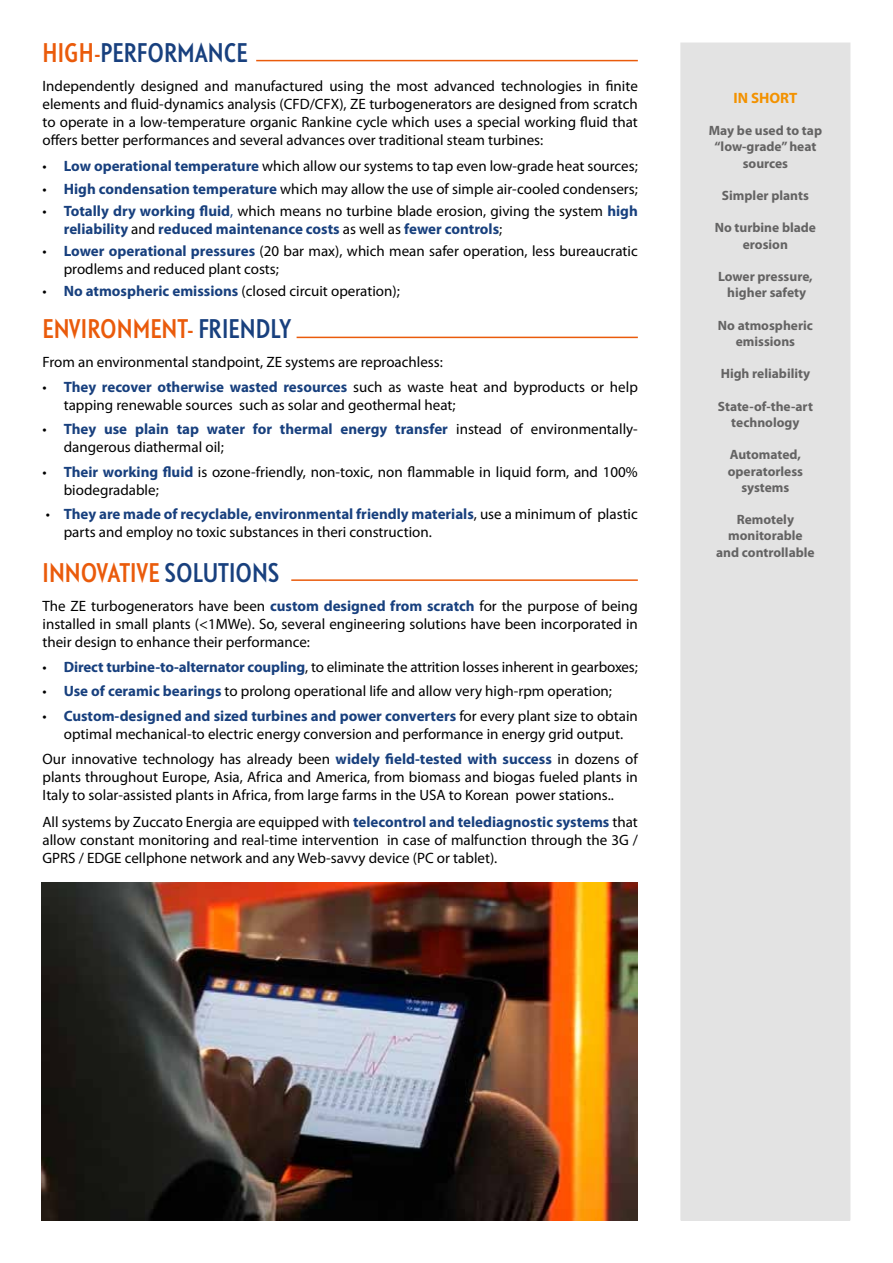
<style>
.page{position:relative;width:893px;height:1263px;background:#fff}
.page>*{position:absolute;margin:0;border:0;box-sizing:border-box;transform-origin:0 0}
.t1{font:condensed 24px "DTL Nobel T";color:#ea5b0b}
.t2{font:condensed 24px "DTL Nobel T";color:#18407e}
.t3{font:15px/18px "Myriad Pro";color:#000}
.t4{font:700 15px/18px "Myriad Pro";color:#18407e}
.t5{font:700 15px "Myriad Pro";color:#f39200}
.t6{font:700 13.5px/16.2px "Myriad Pro";color:#646363;text-align:center}
.s1{color:#ea5b0b}
.s2{font-weight:700;color:#18407e}
.s3{font-weight:400;color:#000}
.s4{font-weight:400}
.s5{color:#18407e}
</style>
<div class="page">
<div style="left:680px;top:43px;width:170px;height:1177px;background:#e3e3e3"></div>
<img style="left:42px;top:882px;width:596px;height:338px">
<hr style="left:256px;top:60px;width:382px;height:1px;background:#ea5b0b">
<hr style="left:297px;top:337px;width:341px;height:1px;background:#ea5b0b">
<hr style="left:291px;top:579px;width:347px;height:2px;background:#ea5b0b">
<h1 class="t2" style="left:43px;top:36px;width:207px"><span class="s1">HIGH-</span>PERFORMANCE</h1>
<p class="t3" style="left:43px;top:77px;width:597px;text-align:justify">Independently designed and manufactured using the most advanced technologies in finite elements and fluid-dynamics analysis (CFD/CFX), ZE turbogenerators are designed from scratch to operate in a low-temperature organic Rankine cycle which uses a special working fluid that offers better performances and several advances over traditional steam turbines:</p>
<p class="t3" style="left:43px;top:157px;width:597px">• <span class="s2">Low operational temperature</span> which allow our systems to tap even low-grade heat sources;</p>
<p class="t3" style="left:43px;top:179px;width:597px">• <span class="s2">High condensation temperature</span> which may allow the use of simple air-cooled condensers;</p>
<p class="t4" style="left:64px;top:201px;width:576px;text-indent:-21px"><span class="s3">•</span> Totally dry working fluid<span class="s4">,</span> <span class="s3">which means no turbine blade erosion, giving the system</span> high reliability <span class="s3">and</span> reduced maintenance costs <span class="s3">as well as</span> fewer controls<span class="s3">;</span></p>
<p class="t3" style="left:64px;top:242px;width:576px;text-indent:-21px">• <span class="s2">Lower operational pressures</span> (20 bar max), which mean safer operation, less bureaucratic prodlems and reduced plant costs;</p>
<p class="t3" style="left:43px;top:282px;width:359px">• <span class="s2">No atmospheric emissions</span> (closed circuit operation);</p>
<h1 class="t1" style="left:43px;top:312px;width:250px">ENVIRONMENT- <span class="s5">FRIENDLY</span></h1>
<p class="t3" style="left:43px;top:352px;width:402px">From an environmental standpoint, ZE systems are reproachless:</p>
<p class="t3" style="left:64px;top:378px;width:576px;text-indent:-21px">• <span class="s2">They recover otherwise wasted resources</span> such as waste heat and byproducts or help tapping renewable sources such as solar and geothermal heat;</p>
<p class="t3" style="left:64px;top:420px;width:576px;text-indent:-21px">• <span class="s2">They use plain tap water for thermal energy transfer</span> instead of environmentally&shy;dangerous diathermal oil;</p>
<p class="t3" style="left:64px;top:462px;width:575px;text-indent:-21px">• <span class="s2">Their working fluid</span> is ozone-friendly, non-toxic, non flammable in liquid form, and 100% biodegradable;</p>
<p class="t3" style="left:64px;top:505px;width:576px;text-indent:-18px">• <span class="s2">They are made of recyclable, environmental friendly materials</span>, use a minimum of plastic parts and employ no toxic substances in theri construction.</p>
<h1 class="t1" style="left:43px;top:556px;width:239px">INNOVATIVE <span class="s5">SOLUTIONS</span></h1>
<p class="t3" style="left:43px;top:596px;width:597px;text-align:justify">The ZE turbogenerators have been <span class="s2">custom designed from scratch</span> for the purpose of being installed in small plants (&lt;1MWe). So, several engineering solutions have been incorporated in their design to enhance their performance:</p>
<p class="t3" style="left:43px;top:658px;width:597px">• <span class="s2">Direct turbine-to-alternator coupling</span>, to eliminate the attrition losses inherent in gearboxes;</p>
<p class="t3" style="left:43px;top:682px;width:571px">• <span class="s2">Use of ceramic bearings</span> to prolong operational life and allow very high-rpm operation;</p>
<p class="t3" style="left:43px;top:706px;width:597px;text-align:center">• <span class="s2">Custom-designed and sized turbines and power converters</span> for every plant size to obtain optimal mechanical-to electric energy conversion and performance in energy grid output.</p>
<p class="t3" style="left:43px;top:750px;width:597px;text-align:justify">Our innovative technology has already been <span class="s2">widely field-tested with success</span> in dozens of plants throughout Europe, Asia, Africa and America, from biomass and biogas fueled plants in Italy to solar-assisted plants in Africa, from large farms in the USA to Korean power stations..</p>
<p class="t3" style="left:43px;top:812px;width:597px;text-align:justify">All systems by Zuccato Energia are equipped with <span class="s2">telecontrol and telediagnostic systems</span> that allow constant monitoring and real-time intervention in case of malfunction through the 3G / GPRS / EDGE cellphone network and any Web-savvy device (PC or tablet).</p>
<p class="t5" style="left:733px;top:88px;width:65px">IN SHORT</p>
<p class="t6" style="left:709px;top:122px;width:115px">May be used to tap “low-grade” heat sources</p>
<p class="t6" style="left:722px;top:187px;width:88px">Simpler plants</p>
<p class="t6" style="left:715px;top:219px;width:103px">No turbine blade erosion</p>
<p class="t6" style="left:718px;top:268px;width:96px">Lower pressure, higher safety</p>
<p class="t6" style="left:718px;top:317px;width:97px">No atmospheric emissions</p>
<p class="t6" style="left:721px;top:365px;width:91px">High reliability</p>
<p class="t6" style="left:718px;top:398px;width:97px">State-of-the-art technology</p>
<p class="t6" style="left:728px;top:446px;width:77px">Automated, operatorless systems</p>
<p class="t6" style="left:716px;top:511px;width:100px">Remotely monitorable and controllable</p>
</div>
